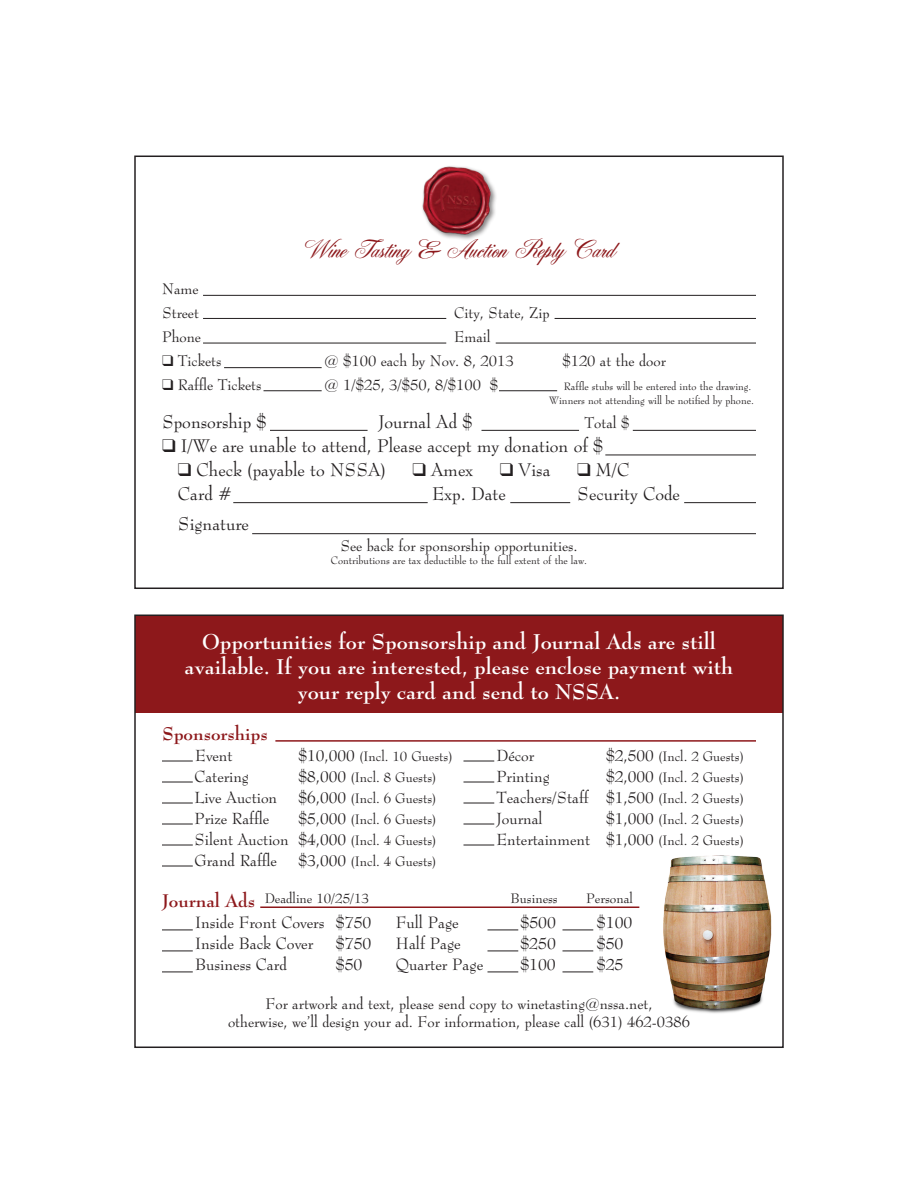
<style>
.page{position:relative;width:918px;height:1188px;background:#fff}
.page>*{position:absolute;margin:0;border:0;box-sizing:border-box;transform-origin:0 0}
.t1{font:27px "Yonkers";color:#8d181b}
.t2{font:700 21px/25.2px "Top Hat";color:#fff;text-align:center}
.t3{font:18px "Top Hat";color:#231f20}
.t4{font:700 18px "Top Hat";color:#8d181b}
.t5{font:16.05px "Top Hat";color:#231f20}
.t6{font:15.75px "Top Hat";color:#231f20}
.t7{font:15px/24px "Top Hat";color:#231f20}
.t8{font:13.5px "Top Hat";color:#231f20}
.t9{font:10.5px/13.5px "Top Hat";color:#231f20;text-align:right}
.s1{font-size:15.75px}
.s2{font-size:13.5px}
</style>
<div class="page">
<hr style="left:203px;top:295px;width:553px;height:1px;background:#231f20">
<hr style="left:555px;top:318px;width:201px;height:1px;background:#231f20">
<hr style="left:203px;top:318px;width:243px;height:1px;background:#231f20">
<hr style="left:203px;top:343px;width:243px;height:1px;background:#231f20">
<hr style="left:224px;top:367px;width:98px;height:1px;background:#231f20">
<hr style="left:264px;top:390px;width:58px;height:1px;background:#231f20">
<hr style="left:499px;top:390px;width:58px;height:1px;background:#231f20">
<hr style="left:270px;top:430px;width:98px;height:1px;background:#231f20">
<hr style="left:482px;top:430px;width:97px;height:1px;background:#231f20">
<hr style="left:633px;top:430px;width:123px;height:1px;background:#231f20">
<hr style="left:233px;top:502px;width:195px;height:1px;background:#231f20">
<hr style="left:252px;top:533px;width:504px;height:1px;background:#231f20">
<hr style="left:510px;top:502px;width:60px;height:1px;background:#231f20">
<hr style="left:684px;top:502px;width:72px;height:1px;background:#231f20">
<hr style="left:605px;top:455px;width:151px;height:1px;background:#231f20">
<hr style="left:496px;top:343px;width:260px;height:1px;background:#231f20">
<img style="left:422px;top:166px;width:74px;height:74px">
<div style="left:134px;top:156px;width:650px;height:433px;border:2px solid #231f20"></div>
<div style="left:135px;top:615px;width:648px;height:97px;background:#8d181b"></div>
<img style="left:663px;top:855px;width:109px;height:158px">
<hr style="left:260px;top:906px;width:379px;height:2px;background:#8d181b">
<hr style="left:275px;top:740px;width:481px;height:2px;background:#8d181b">
<hr style="left:162px;top:930px;width:31px;height:1px;background:#231f20">
<hr style="left:488px;top:930px;width:30px;height:1px;background:#231f20">
<hr style="left:562px;top:930px;width:31px;height:1px;background:#231f20">
<hr style="left:162px;top:951px;width:31px;height:1px;background:#231f20">
<hr style="left:488px;top:951px;width:30px;height:1px;background:#231f20">
<hr style="left:562px;top:951px;width:31px;height:1px;background:#231f20">
<hr style="left:162px;top:972px;width:31px;height:1px;background:#231f20">
<hr style="left:488px;top:972px;width:30px;height:1px;background:#231f20">
<hr style="left:562px;top:972px;width:31px;height:1px;background:#231f20">
<hr style="left:162px;top:824px;width:31px;height:1px;background:#231f20">
<hr style="left:464px;top:824px;width:30px;height:1px;background:#231f20">
<hr style="left:162px;top:845px;width:31px;height:1px;background:#231f20">
<hr style="left:464px;top:845px;width:30px;height:1px;background:#231f20">
<hr style="left:162px;top:866px;width:31px;height:1px;background:#231f20">
<hr style="left:162px;top:761px;width:31px;height:1px;background:#231f20">
<hr style="left:464px;top:761px;width:30px;height:1px;background:#231f20">
<hr style="left:162px;top:782px;width:31px;height:1px;background:#231f20">
<hr style="left:464px;top:782px;width:30px;height:1px;background:#231f20">
<hr style="left:162px;top:803px;width:31px;height:1px;background:#231f20">
<hr style="left:464px;top:803px;width:30px;height:1px;background:#231f20">
<div style="left:134px;top:615px;width:650px;height:433px;border:2px solid #231f20"></div>
<p class="t7" style="left:162px;top:277px;width:38px">Name<br>Street</p>
<h1 class="t1" style="left:300px;top:232px;width:320px">Wine Tasting &amp; Auction Reply Card</h1>
<p class="t7" style="left:454px;top:301px;width:97px">City, State, Zip</p>
<p class="t7" style="left:162px;top:325px;width:41px">Phone</p>
<p class="t7" style="left:454px;top:325px;width:38px">Email</p>
<p class="t7" style="left:162px;top:349px;width:61px">❑ Tickets</p>
<p class="t7" style="left:324px;top:349px;width:191px">@ $100 each by Nov. 8, 2013</p>
<p class="t7" style="left:562px;top:349px;width:105px">$120 at the door</p>
<p class="t7" style="left:162px;top:373px;width:101px">❑ Raffle Tickets</p>
<p class="t7" style="left:324px;top:373px;width:176px">@ 1/$25, 3/$50, 8/$100 $</p>
<p class="t9" style="left:549px;top:380px;width:206px">Raffle stubs will be entered into the drawing.<br>Winners not attending will be notified by phone.</p>
<p class="t3" style="left:162px;top:410px;width:106px">Sponsorship $</p>
<p class="t3" style="left:378px;top:410px;width:96px">Journal Ad $</p>
<p class="t7" style="left:584px;top:410px;width:46px">Total $</p>
<p class="t3" style="left:162px;top:434px;width:443px">❑ I/We are unable to attend, Please accept my donation of $</p>
<p class="t3" style="left:178px;top:458px;width:209px">❑ Check (payable to NSSA)</p>
<p class="t3" style="left:413px;top:458px;width:62px">❑ Amex</p>
<p class="t3" style="left:500px;top:458px;width:52px">❑ Visa</p>
<p class="t3" style="left:577px;top:458px;width:54px">❑ M/C</p>
<p class="t3" style="left:178px;top:482px;width:56px">Card #</p>
<p class="t3" style="left:432px;top:482px;width:75px">Exp. Date</p>
<p class="t3" style="left:577px;top:482px;width:104px">Security Code</p>
<p class="t3" style="left:178px;top:512px;width:72px">Signature</p>
<p class="t7" style="left:340px;top:533px;width:239px">See back for sponsorship opportunities.</p>
<p class="t9" style="left:331px;top:554px;width:258px">Contributions are tax deductible to the full extent of the law.</p>
<h2 class="t2" style="left:185px;top:628px;width:550px">Opportunities for Sponsorship and Journal Ads are still available. If you are interested, please enclose payment with your reply card and send to NSSA.</h2>
<p class="t4" style="left:162px;top:722px;width:107px">Sponsorships</p>
<p class="t6" style="left:195px;top:745px;width:39px">Event</p>
<p class="t8" style="left:298px;top:748px;width:155px"><span class="s1">$10,000</span> (Incl. 10 Guests)</p>
<p class="t6" style="left:496px;top:745px;width:39px">Décor</p>
<p class="t8" style="left:606px;top:748px;width:139px"><span class="s1">$2,500</span> (Incl. 2 Guests)</p>
<p class="t6" style="left:195px;top:766px;width:56px">Catering</p>
<p class="t8" style="left:299px;top:769px;width:139px"><span class="s1">$8,000</span> (Incl. 8 Guests)</p>
<p class="t6" style="left:497px;top:766px;width:55px">Printing</p>
<p class="t8" style="left:606px;top:769px;width:139px"><span class="s1">$2,000</span> (Incl. 2 Guests)</p>
<p class="t6" style="left:195px;top:787px;width:84px">Live Auction</p>
<p class="t8" style="left:299px;top:790px;width:139px"><span class="s1">$6,000</span> (Incl. 6 Guests)</p>
<p class="t6" style="left:497px;top:787px;width:249px">Teachers/Staff $1,500 <span class="s2">(Incl. 2 Guests)</span></p>
<p class="t6" style="left:195px;top:808px;width:76px">Prize Raffle</p>
<p class="t8" style="left:299px;top:811px;width:139px"><span class="s1">$5,000</span> (Incl. 6 Guests)</p>
<p class="t6" style="left:497px;top:808px;width:47px">Journal</p>
<p class="t8" style="left:606px;top:811px;width:139px"><span class="s1">$1,000</span> (Incl. 2 Guests)</p>
<p class="t6" style="left:195px;top:829px;width:243px">Silent Auction $4,000 <span class="s2">(Incl. 4 Guests)</span></p>
<p class="t6" style="left:497px;top:829px;width:249px">Entertainment $1,000 <span class="s2">(Incl. 2 Guests)</span></p>
<p class="t6" style="left:195px;top:850px;width:84px">Grand Raffle</p>
<p class="t8" style="left:299px;top:853px;width:139px"><span class="s1">$3,000</span> (Incl. 4 Guests)</p>
<p class="t4" style="left:162px;top:889px;width:95px">Journal Ads</p>
<p class="t5" style="left:195px;top:912px;width:178px">Inside Front Covers $750</p>
<p class="t5" style="left:396px;top:912px;width:64px">Full Page</p>
<p class="t5" style="left:520px;top:912px;width:37px">$500</p>
<p class="t5" style="left:597px;top:912px;width:37px">$100</p>
<p class="t5" style="left:195px;top:933px;width:120px">Inside Back Cover</p>
<p class="t5" style="left:336px;top:933px;width:37px">$750</p>
<p class="t5" style="left:396px;top:933px;width:66px">Half Page</p>
<p class="t5" style="left:520px;top:933px;width:37px">$250</p>
<p class="t5" style="left:597px;top:933px;width:28px">$50</p>
<p class="t5" style="left:195px;top:954px;width:93px">Business Card</p>
<p class="t5" style="left:336px;top:954px;width:28px">$50</p>
<p class="t5" style="left:396px;top:954px;width:89px">Quarter Page</p>
<p class="t5" style="left:520px;top:954px;width:37px">$100</p>
<p class="t5" style="left:597px;top:954px;width:28px">$25</p>
<p class="t7" style="left:228px;top:994px;width:463px;line-height:18px;text-align:center">For artwork and text, please send copy to winetasting@nssa.net,<br>otherwise, we’ll design your ad. For information, please call (631) 462-0386</p>
<p class="t8" style="left:265px;top:890px;width:106px">Deadline 10/25/13</p>
<p class="t8" style="left:511px;top:890px;width:49px">Business</p>
<p class="t8" style="left:586px;top:890px;width:48px">Personal</p>
</div>
